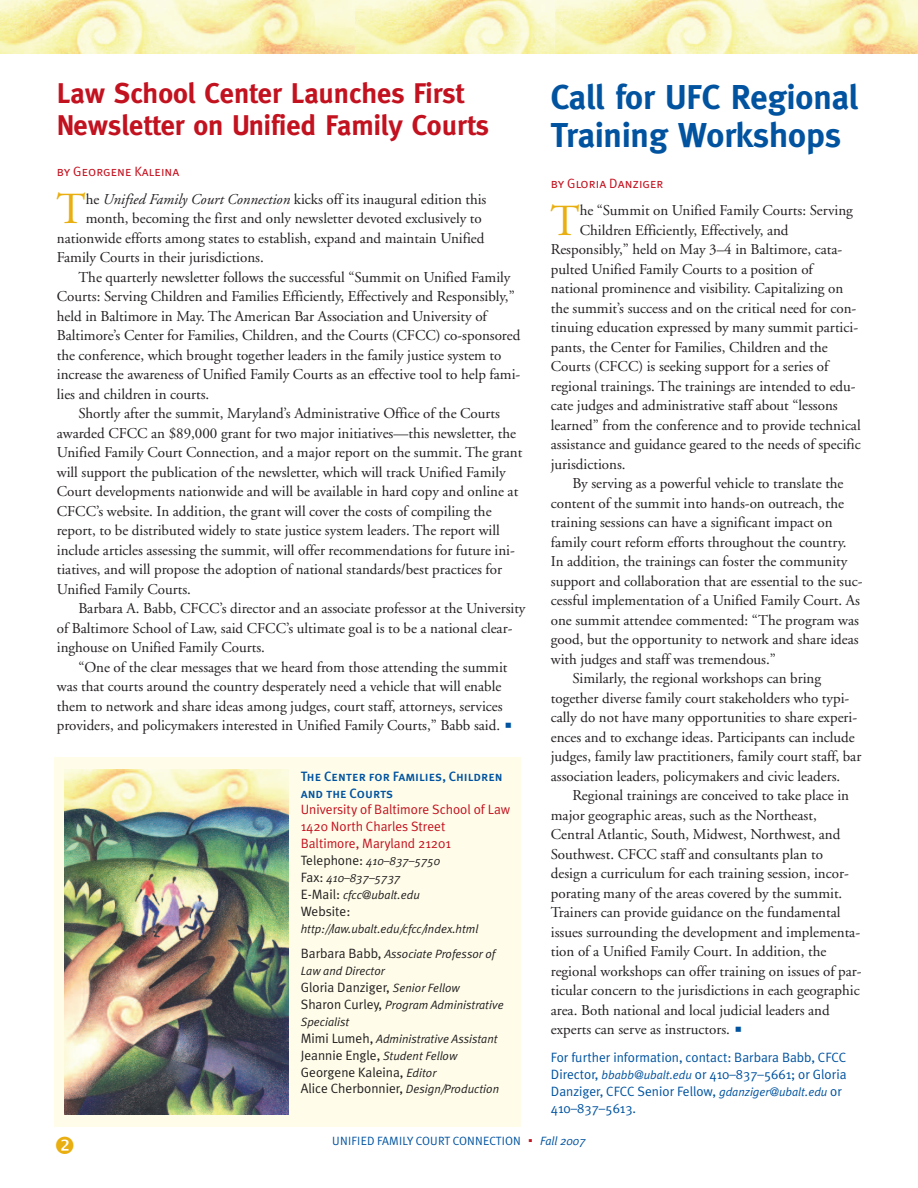
<style>
.page{position:relative;width:918px;height:1188px;background:#fff}
.page>*{position:absolute;margin:0;border:0;box-sizing:border-box;transform-origin:0 0}
.t1{font:44.4px "Adobe Garamond";color:#e9ae0f}
.t2{font:700 34.5px/37.5px "Meta";color:#0153a0}
.t3{font:700 28.5px/31.5px "Meta";color:#c3121f}
.t4{font:15px "Adobe Garamond";color:#231f20}
.t5{font:13.5px/16.8px "Meta Plus Normal";color:#0153a0}
.t6{font:13.5px/17px "Meta Plus Normal";color:#231f20}
.t7{font:13.5px/16.8px "Meta Plus Normal";color:#c3121f}
.t8{font:13.5px/16.8px "Meta Plus Medium Caps";color:#0153a0}
.t9{font:13.5px "Meta Plus Normal Caps";color:#c3121f}
.t10{font:italic 12px/16.8px "Meta Plus Normal";color:#231f20}
.t11{font:12px "Meta Plus Normal";letter-spacing:.005em;color:#0153a0}
.s1{font-style:italic}
.s2{font-family:"P22 Vienna Extras";font-size:21px;color:#0153a0}
.s3{font-style:normal;font-size:13.5px}
.s4{font-style:italic;font-size:12px}
.s5{font-family:"P22 Vienna Extras";color:#c3121f}
</style>
<div class="page">
<img style="left:0;top:0;width:356px;height:54px">
<img style="left:356px;top:0;width:200px;height:54px">
<img style="left:556px;top:0;width:362px;height:54px">
<div style="left:54px;top:757px;width:466px;height:369px;background:#fffdea"></div>
<img style="left:65px;top:770px;width:223px;height:344px">
<h3 class="t3" style="left:57px;top:78px;width:434px">Law School Center Launches First<br>Newsletter on Unified Family Courts</h3>
<p class="t9" style="left:57px;top:163px;width:124px">by Georgene Kaleina</p>
<h1 class="t1" style="left:57px;top:191px;width:31px">T</h1>
<p class="t4" style="left:86px;top:193px;width:402px">he <span class="s1">Unified Family Court Connection</span> kicks off its inaugural edition this</p>
<p class="t4" style="left:86px;top:212px;width:398px">month, becoming the first and only newsletter devoted exclusively to</p>
<p class="t4" style="left:57px;top:232px;width:429px">nationwide efforts among states to establish, expand and maintain Unified</p>
<p class="t4" style="left:57px;top:251px;width:209px">Family Courts in their jurisdictions.</p>
<p class="t4" style="left:78px;top:271px;width:434px">The quarterly newsletter follows the successful “Summit on Unified Family</p>
<p class="t4" style="left:57px;top:290px;width:459px">Courts: Serving Children and Families Efficiently, Effectively and Responsibly,”</p>
<p class="t4" style="left:57px;top:310px;width:432px">held in Baltimore in May. The American Bar Association and University of</p>
<p class="t4" style="left:57px;top:329px;width:465px">Baltimore’s Center for Families, Children, and the Courts (CFCC) co-sponsored</p>
<p class="t4" style="left:57px;top:349px;width:446px">the conference, which brought together leaders in the family justice system to</p>
<p class="t4" style="left:57px;top:368px;width:465px">increase the awareness of Unified Family Courts as an effective tool to help fami-</p>
<p class="t4" style="left:57px;top:388px;width:154px">lies and children in courts.</p>
<p class="t4" style="left:78px;top:407px;width:423px">Shortly after the summit, Maryland’s Administrative Office of the Courts</p>
<p class="t4" style="left:57px;top:427px;width:461px">awarded CFCC an $89,000 grant for two major initiatives—this newsletter, the</p>
<p class="t4" style="left:57px;top:446px;width:467px">Unified Family Court Connection, and a major report on the summit. The grant</p>
<p class="t4" style="left:57px;top:466px;width:450px">will support the publication of the newsletter, which will track Unified Family</p>
<p class="t4" style="left:57px;top:485px;width:463px">Court developments nationwide and will be available in hard copy and online at</p>
<p class="t4" style="left:57px;top:505px;width:436px">CFCC’s website. In addition, the grant will cover the costs of compiling the</p>
<p class="t4" style="left:57px;top:524px;width:445px">report, to be distributed widely to state justice system leaders. The report will</p>
<p class="t4" style="left:57px;top:544px;width:460px">include articles assessing the summit, will offer recommendations for future ini-</p>
<p class="t4" style="left:57px;top:563px;width:447px">tiatives, and will propose the adoption of national standards/best practices for</p>
<p class="t4" style="left:57px;top:583px;width:136px">Unified Family Courts.</p>
<p class="t4" style="left:78px;top:602px;width:449px">Barbara A. Babb, CFCC’s director and an associate professor at the University</p>
<p class="t4" style="left:57px;top:622px;width:457px">of Baltimore School of Law, said CFCC’s ultimate goal is to be a national clear-</p>
<p class="t4" style="left:57px;top:641px;width:210px">inghouse on Unified Family Courts.</p>
<p class="t4" style="left:78px;top:661px;width:431px">“One of the clear messages that we heard from those attending the summit</p>
<p class="t4" style="left:57px;top:680px;width:446px">was that courts around the country desperately need a vehicle that will enable</p>
<p class="t4" style="left:57px;top:700px;width:447px">them to network and share ideas among judges, court staff, attorneys, services</p>
<p class="t4" style="left:57px;top:719px;width:461px">providers, and policymakers interested in Unified Family Courts,” Babb said.<span class="s2">g</span></p>
<p class="t8" style="left:301px;top:768px;width:204px">The Center for Families, Children and the Courts</p>
<p class="t7" style="left:301px;top:801px;width:211px">University of Baltimore School of Law<br>1420 North Charles Street<br>Baltimore, Maryland 21201</p>
<p class="t10" style="left:301px;top:853px;width:141px"><span class="s3">Telephone:</span> 410–837–5750<br><span class="s3">Fax:</span> 410–837–5737<br><span class="s3">E-Mail:</span> cfcc@ubalt.edu</p>
<p class="t6" style="left:301px;top:903px;width:51px">Website:</p>
<p class="t10" style="left:301px;top:916px;width:196px;line-height:25.8px">http://law.ubalt.edu/cfcc/index.html<br><span class="s3">Barbara Babb,</span> Associate Professor of</p>
<p class="t10" style="left:301px;top:963px;width:86px">Law and Director</p>
<p class="t6" style="left:301px;top:979px;width:161px">Gloria Danziger, <span class="s4">Senior Fellow</span></p>
<p class="t10" style="left:301px;top:997px;width:204px"><span class="s3">Sharon Curley,</span> Program Administrative<br>Specialist<br><span class="s3">Mimi Lumeh,</span> Administrative Assistant</p>
<p class="t6" style="left:301px;top:1047px;width:200px">Jeannie Engle, <span class="s4">Student Fellow<br></span>Georgene Kaleina, <span class="s4">Editor<br></span>Alice Cherbonnier, <span class="s4">Design/Production</span></p>
<h2 class="t2" style="left:551px;top:78px;width:309px">Call for UFC Regional<br>Training Workshops</h2>
<p class="t9" style="left:551px;top:175px;width:114px">by Gloria Danziger</p>
<h1 class="t1" style="left:551px;top:203px;width:31px">T</h1>
<p class="t4" style="left:580px;top:205px;width:275px">he “Summit on Unified Family Courts: Serving</p>
<p class="t4" style="left:580px;top:224px;width:210px">Children Efficiently, Effectively, and</p>
<p class="t4" style="left:551px;top:244px;width:293px">Responsibly,” held on May 3–4 in Baltimore, cata-</p>
<p class="t4" style="left:551px;top:263px;width:264px">pulted Unified Family Courts to a position of</p>
<p class="t4" style="left:551px;top:283px;width:294px">national prominence and visibility. Capitalizing on</p>
<p class="t4" style="left:551px;top:302px;width:307px">the summit’s success and on the critical need for con-</p>
<p class="t4" style="left:551px;top:322px;width:309px">tinuing education expressed by many summit partici-</p>
<p class="t4" style="left:551px;top:341px;width:279px">pants, the Center for Families, Children and the</p>
<p class="t4" style="left:551px;top:361px;width:279px">Courts (CFCC) is seeking support for a series of</p>
<p class="t4" style="left:551px;top:380px;width:306px">regional trainings. The trainings are intended to edu-</p>
<p class="t4" style="left:551px;top:400px;width:288px">cate judges and administrative staff about “lessons</p>
<p class="t4" style="left:551px;top:419px;width:311px">learned” from the conference and to provide technical</p>
<p class="t4" style="left:551px;top:439px;width:311px">assistance and guidance geared to the needs of specific</p>
<p class="t4" style="left:551px;top:458px;width:76px">jurisdictions.</p>
<p class="t4" style="left:572px;top:478px;width:273px">By serving as a powerful vehicle to translate the</p>
<p class="t4" style="left:551px;top:497px;width:295px">content of the summit into hands-on outreach, the</p>
<p class="t4" style="left:551px;top:517px;width:283px">training sessions can have a significant impact on</p>
<p class="t4" style="left:551px;top:536px;width:297px">family court reform efforts throughout the country.</p>
<p class="t4" style="left:551px;top:556px;width:298px">In addition, the trainings can foster the community</p>
<p class="t4" style="left:551px;top:575px;width:313px">support and collaboration that are essential to the suc-</p>
<p class="t4" style="left:551px;top:595px;width:311px">cessful implementation of a Unified Family Court. As</p>
<p class="t4" style="left:551px;top:614px;width:310px">one summit attendee commented: “The program was</p>
<p class="t4" style="left:551px;top:634px;width:309px">good, but the opportunity to network and share ideas</p>
<p class="t4" style="left:551px;top:653px;width:227px">with judges and staff was tremendous.”</p>
<p class="t4" style="left:572px;top:673px;width:250px">Similarly, the regional workshops can bring</p>
<p class="t4" style="left:551px;top:692px;width:300px">together diverse family court stakeholders who typi-</p>
<p class="t4" style="left:551px;top:712px;width:308px">cally do not have many opportunities to share experi-</p>
<p class="t4" style="left:551px;top:731px;width:305px">ences and to exchange ideas. Participants can include</p>
<p class="t4" style="left:551px;top:751px;width:312px">judges, family law practitioners, family court staff, bar</p>
<p class="t4" style="left:551px;top:770px;width:291px">association leaders, policymakers and civic leaders.</p>
<p class="t4" style="left:572px;top:790px;width:278px">Regional trainings are conceived to take place in</p>
<p class="t4" style="left:551px;top:809px;width:267px">major geographic areas, such as the Northeast,</p>
<p class="t4" style="left:551px;top:829px;width:291px">Central Atlantic, South, Midwest, Northwest, and</p>
<p class="t4" style="left:551px;top:848px;width:274px">Southwest. CFCC staff and consultants plan to</p>
<p class="t4" style="left:551px;top:868px;width:299px">design a curriculum for each training session, incor-</p>
<p class="t4" style="left:551px;top:887px;width:293px">porating many of the areas covered by the summit.</p>
<p class="t4" style="left:551px;top:907px;width:291px">Trainers can provide guidance on the fundamental</p>
<p class="t4" style="left:551px;top:926px;width:311px">issues surrounding the development and implementa-</p>
<p class="t4" style="left:551px;top:946px;width:277px">tion of a Unified Family Court. In addition, the</p>
<p class="t4" style="left:551px;top:965px;width:312px">regional workshops can offer training on issues of par-</p>
<p class="t4" style="left:551px;top:985px;width:310px">ticular concern to the jurisdictions in each geographic</p>
<p class="t4" style="left:551px;top:1004px;width:280px">area. Both national and local judicial leaders and</p>
<p class="t4" style="left:551px;top:1024px;width:197px">experts can serve as instructors.<span class="s2">g</span></p>
<p class="t5" style="left:551px;top:1049px;width:297px">For further information, contact: Barbara Babb, CFCC Director, <span class="s4">bbabb@ubalt.edu</span> or 410–837–5661; or Gloria Danziger, CFCC Senior Fellow, <span class="s4">gdanziger@ubalt.edu</span> or 410–837–5613.</p>
<p class="t11" style="left:332px;top:1134px;width:255px">UNIFIED FAMILY COURT CONNECTION <span class="s5">g</span> <span class="s1">Fall 2007</span></p>
</div>
